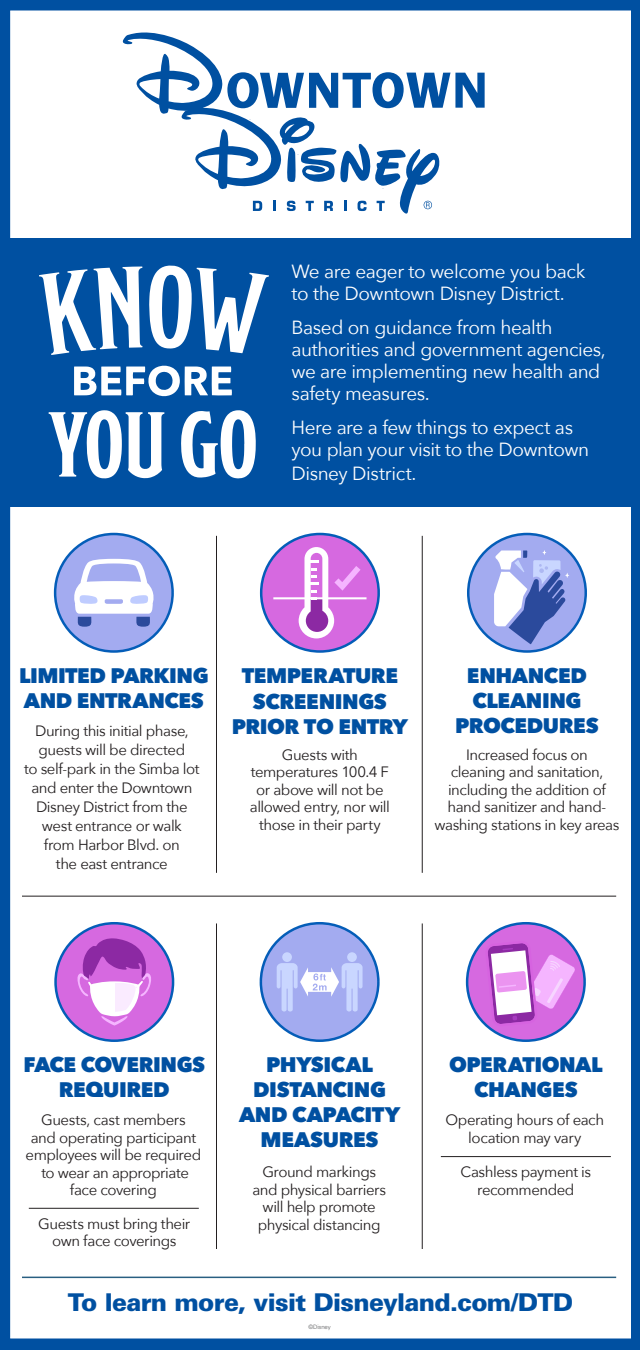
<style>
.page{position:relative;width:640px;height:1350px;background:#0050a1}
.page>*{position:absolute;margin:0;border:0;box-sizing:border-box;transform-origin:0 0}
.t1{font:900 24.5px "Univers LT Std";letter-spacing:-.03em;color:#0050a1}
.t2{font:800 21px/25.2px "Avenir Next";letter-spacing:-.02em;color:#0050a1;text-align:center}
.t3{font:19px/22px "Avenir Next";letter-spacing:-.025em;color:#fff}
.t4{font:15px/17.5px "Avenir Next";letter-spacing:-.03em;color:#231f20;text-align:center}
.t5{font:300 6px "Univers LT Std";letter-spacing:-.03em;color:#57585a}
</style>
<div class="page">
<div style="left:10px;top:11px;width:621px;height:1327px;background:#fff;border:1px solid #fff"></div>
<div style="left:0;top:238px;width:640px;height:269px;background:#0050a1"></div>
<hr style="left:22px;top:896px;width:594px;height:1px;background:#231f20">
<hr style="left:22px;top:1277px;width:594px;height:1px;background:#295f81">
<svg style="left:39px;top:267px;width:104px;height:88px"></svg>
<svg style="left:149px;top:265px;width:120px;height:88px"></svg>
<svg style="left:181px;top:410px;width:75px;height:69px"></svg>
<svg style="left:49px;top:410px;width:115px;height:69px"></svg>
<svg style="left:74px;top:365px;width:158px;height:32px"></svg>
<hr style="left:216px;top:923px;width:1px;height:326px;background:#231f20">
<hr style="left:422px;top:923px;width:1px;height:326px;background:#231f20">
<svg style="left:259px;top:922px;width:121px;height:120px"></svg>
<div style="left:347px;top:952px;width:10px;height:10px;background:#c9d6ff;border-radius:50%"></div>
<hr style="left:29px;top:1208px;width:170px;height:1px;background:#231f20">
<svg style="left:54px;top:922px;width:120px;height:120px;background:#ae68d8"></svg>
<svg style="left:76px;top:938px;width:76px;height:88px;background:#ce7bd9"></svg>
<hr style="left:441px;top:1156px;width:170px;height:1px;background:#231f20">
<svg style="left:466px;top:922px;width:120px;height:120px;background:#a867d7"></svg>
<svg style="left:485px;top:941px;width:91px;height:85px"></svg>
<hr style="left:216px;top:536px;width:1px;height:337px;background:#231f20">
<hr style="left:422px;top:536px;width:1px;height:337px;background:#231f20">
<svg style="left:54px;top:533px;width:120px;height:120px;background:#8a9fe7"></svg>
<svg style="left:71px;top:559px;width:86px;height:68px"></svg>
<svg style="left:260px;top:533px;width:120px;height:120px;background:#a068d6"></svg>
<svg style="left:273px;top:547px;width:94px;height:91px"></svg>
<svg style="left:467px;top:533px;width:120px;height:120px;background:#859de5"></svg>
<svg style="left:494px;top:550px;width:75px;height:95px"></svg>
<svg style="left:122px;top:32px;width:363px;height:182px"></svg>
<p class="t3" style="left:291px;top:260px;width:296px">We are eager to welcome you back to the Downtown Disney District.</p>
<p class="t3" style="left:291px;top:316px;width:316px">Based on guidance from health authorities and government agencies, we are implementing new health and safety measures.</p>
<p class="t3" style="left:291px;top:416px;width:299px;line-height:22.8px">Here are a few things to expect as you plan your visit to the Downtown<br>Disney District.</p>
<p class="t2" style="left:19px;top:663px;width:191px;text-align:left">LIMITED PARKING<br>AND ENTRANCES</p>
<p class="t4" style="left:24px;top:720px;width:177px;line-height:19px">During this initial phase, guests will be directed<br>to self-park in the Simba lot and enter the Downtown<br>Disney District from the west entrance or walk<br>from Harbor Blvd. on<br>the east entrance</p>
<p class="t2" style="left:232px;top:663px;width:178px">TEMPERATURE<br>SCREENINGS<br>PRIOR TO ENTRY</p>
<p class="t4" style="left:250px;top:745px;width:141px">Guests with temperatures 100.4 F or above will not be allowed entry, nor will those in their party</p>
<p class="t2" style="left:455px;top:663px;width:145px">ENHANCED<br>CLEANING<br>PROCEDURES</p>
<p class="t4" style="left:434px;top:745px;width:187px">Increased focus on<br>cleaning and sanitation, including the addition of hand sanitizer and hand&shy;washing stations in key areas</p>
<p class="t2" style="left:23px;top:1052px;width:183px">FACE COVERINGS<br>REQUIRED</p>
<p class="t4" style="left:26px;top:1111px;width:177px">Guests, cast members<br>and operating participant employees will be required to wear an appropriate face covering</p>
<p class="t4" style="left:38px;top:1214px;width:154px">Guests must bring their own face coverings</p>
<p class="t2" style="left:239px;top:1052px;width:163px">PHYSICAL<br>DISTANCING<br>AND CAPACITY<br>MEASURES</p>
<p class="t4" style="left:252px;top:1162px;width:135px">Ground markings and physical barriers will help promote physical distancing</p>
<p class="t2" style="left:449px;top:1052px;width:155px">OPERATIONAL<br>CHANGES</p>
<p class="t4" style="left:446px;top:1111px;width:160px">Operating hours of each location may vary</p>
<p class="t4" style="left:460px;top:1162px;width:132px">Cashless payment is recommended</p>
<p class="t1" style="left:68px;top:1287px;width:507px">To learn more, visit Disneyland.com/DTD</p>
<p class="t5" style="left:309px;top:1324px;width:24px">©Disney</p>
</div>
